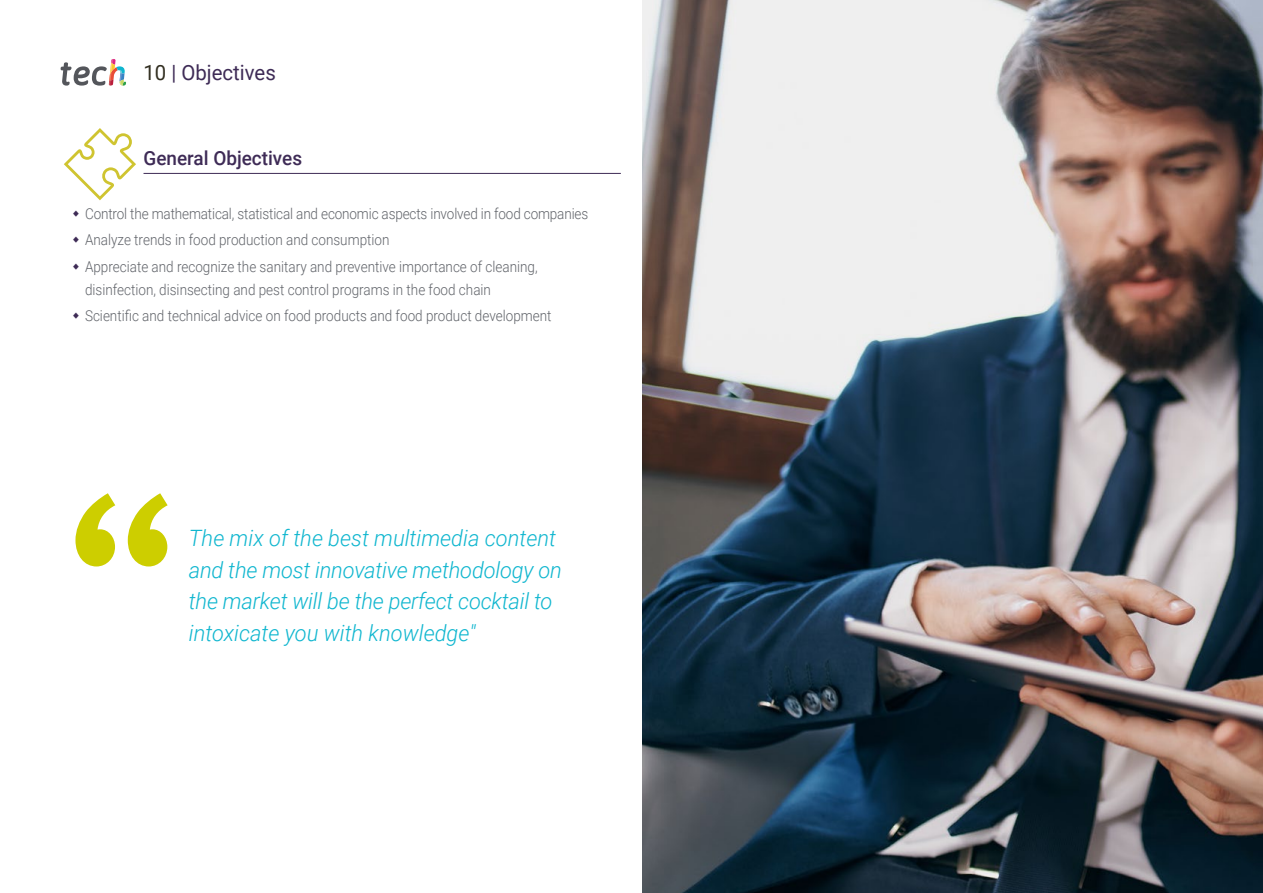
<style>
.page{position:relative;width:1263px;height:893px;background:#fff}
.page>*{position:absolute;margin:0;border:0;box-sizing:border-box;transform-origin:0 0}
.t1{font:italic 300 22.5px/31.5px "Roboto";letter-spacing:-.01em;color:#0fb6cf}
.t2{font:21px "Roboto";color:#3e2b56}
.t3{font:500 19.5px "Roboto";color:#3e2b56}
.t4{font:300 15px/26.7px "Roboto";color:#61646a;scale:.9 1}
.s1{color:#312e20}
</style>
<div class="page">
<svg style="left:64px;top:128px;width:72px;height:72px"></svg>
<img style="left:642px;top:0;width:621px;height:893px">
<svg style="left:61px;top:59px;width:65px;height:27px"></svg>
<svg style="left:75px;top:493px;width:93px;height:73px"></svg>
<hr style="left:144px;top:173px;width:477px;height:1px;background:#3e2b56">
<h2 class="t2" style="left:144px;top:57px;width:134px"><span class="s1">10</span> | Objectives</h2>
<h3 class="t3" style="left:144px;top:144px;width:160px">General Objectives</h3>
<p class="t4" style="left:85px;top:199px;width:561px">Control the mathematical, statistical and economic aspects involved in food companies<br>Analyze trends in food production and consumption<br>Appreciate and recognize the sanitary and preventive importance of cleaning,</p>
<p class="t4" style="left:85px;top:275px;width:520px">disinfection, disinsecting and pest control programs in the food chain<br>Scientific and technical advice on food products and food product development</p>
<h1 class="t1" style="left:189px;top:522px;width:374px">The mix of the best multimedia content and the most innovative methodology on the market will be the perfect cocktail to intoxicate you with knowledge"</h1>
</div>
